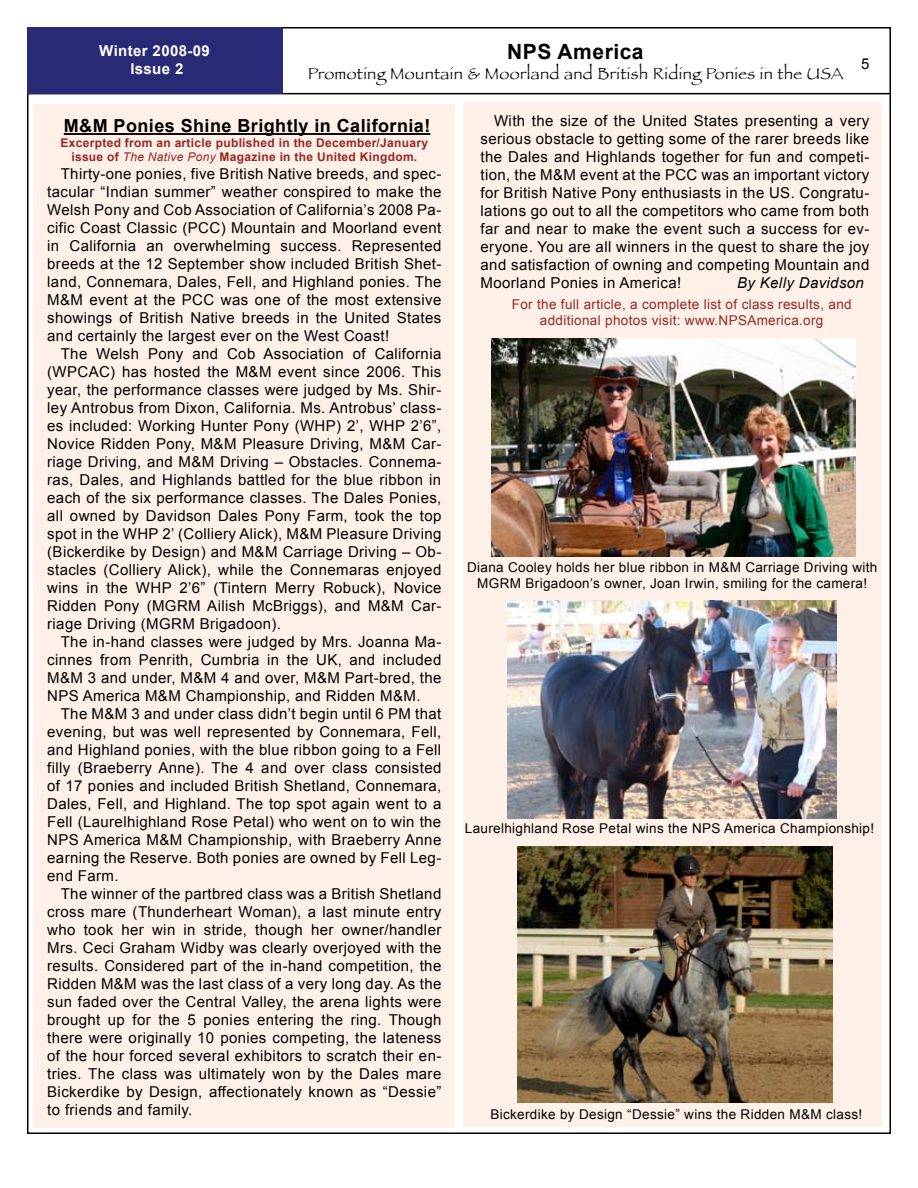
<style>
.page{position:relative;width:918px;height:1188px;background:#fff}
.page>*{position:absolute;margin:0;border:0;box-sizing:border-box;transform-origin:0 0}
.t1{font:700 21px "Arial";letter-spacing:.025em;color:#000}
.t2{font:700 18px "Arial";letter-spacing:.025em;color:#000}
.t3{font:16.5px "Papyrus";letter-spacing:.025em;color:#000}
.t4{font:15px/18px "Arial";letter-spacing:.025em;color:#000;text-align:justify}
.t5{font:700 15px/18px "Arial";letter-spacing:.025em;color:#fff;text-align:center}
.t6{font:italic 15px "Arial";letter-spacing:.025em;color:#000}
.t7{font:13.5px/16.2px "Arial";letter-spacing:.025em;color:#000;text-align:center}
.t8{font:13.5px/16.2px "Arial";letter-spacing:.025em;color:#962528;text-align:center}
.t9{font:700 12px/14.4px "Arial";letter-spacing:.025em;color:#962528;text-align:center}
.s1{font-weight:400;font-style:italic}
</style>
<div class="page">
<hr style="left:27px;top:93px;width:863px;height:1px;background:#000">
<div style="left:27px;top:27px;width:255px;height:66px;background:#292a76"></div>
<div style="left:34px;top:104px;width:421px;height:1023px;background:#fff1e7"></div>
<hr style="left:64px;top:133px;width:366px;height:2px;background:#000">
<div style="left:463px;top:103px;width:419px;height:1024px;background:#fff1e7"></div>
<img style="left:491px;top:339px;width:365px;height:217px">
<img style="left:508px;top:601px;width:329px;height:217px">
<img style="left:517px;top:846px;width:316px;height:257px">
<p class="t5" style="left:99px;top:42px;width:112px">Winter 2008-09<br>Issue 2</p>
<h1 class="t1" style="left:507px;top:40px;width:138px">NPS America</h1>
<p class="t3" style="left:308px;top:64px;width:537px">Promoting Mountain &amp; Moorland and British Riding Ponies in the USA</p>
<p class="t2" style="left:64px;top:116px;width:368px">M&amp;M Ponies Shine Brightly in California!</p>
<p class="t9" style="left:61px;top:135px;width:369px">Excerpted from an article published in the December/January issue of <span class="s1">The Native Pony</span> Magazine in the United Kingdom.</p>
<p class="t4" style="left:47px;top:165px;width:396px;text-indent:14px">Thirty-one ponies, five British Native breeds, and spec&shy;tacular “Indian summer” weather conspired to make the Welsh Pony and Cob Association of California’s 2008 Pa&shy;cific Coast Classic (PCC) Mountain and Moorland event in California an overwhelming success. Represented breeds at the 1 2 September show included British Shet&shy;land, Connemara, Dales, Fell, and Highland ponies. The M&amp;M event at the PCC was one of the most extensive showings of British Native breeds in the United States and certainly the largest ever on the West Coast!</p>
<p class="t4" style="left:47px;top:345px;width:396px;text-indent:14px">The Welsh Pony and Cob Association of California (WPCAC) has hosted the M&amp;M event since 2006. This year, the performance classes were judged by Ms. Shir&shy;ley Antrobus from Dixon, California. Ms. Antrobus’ class&shy;es included: Working Hunter Pony (WHP) 2’, WHP 2’6”, Novice Ridden Pony, M&amp;M Pleasure Driving, M&amp;M Car&shy;riage Driving, and M&amp;M Driving – Obstacles. Connema&shy;ras, Dales, and Highlands battled for the blue ribbon in each of the six performance classes. The Dales Ponies, all owned by Davidson Dales Pony Farm, took the top spot in the WHP 2’ (Colliery Alick), M&amp;M Pleasure Driving (Bickerdike by Design) and M&amp;M Carriage Driving – Ob&shy;stacles (Colliery Alick), while the Connemaras enjoyed wins in the WHP 2’6” (Tintern Merry Robuck), Novice Ridden Pony (MGRM Ailish McBriggs), and M&amp;M Car&shy;riage Driving (MGRM Brigadoon).</p>
<p class="t4" style="left:47px;top:633px;width:396px;text-indent:14px">The in-hand classes were judged by Mrs. Joanna Ma&shy;cinnes from Penrith, Cumbria in the UK, and included M&amp;M 3 and under, M&amp;M 4 and over, M&amp;M Part-bred, the NPS America M&amp;M Championship, and Ridden M&amp;M.</p>
<p class="t4" style="left:47px;top:705px;width:396px;text-indent:14px">The M&amp;M 3 and under class didn’t begin until 6 PM that evening, but was well represented by Connemara, Fell, and Highland ponies, with the blue ribbon going to a Fell filly (Braeberry Anne). The 4 and over class consisted of 1 7 ponies and included British Shetland, Connemara, Dales, Fell, and Highland. The top spot again went to a Fell (Laurelhighland Rose Petal) who went on to win the NPS America M&amp;M Championship, with Braeberry Anne earning the Reserve. Both ponies are owned by Fell Leg&shy;end Farm.</p>
<p class="t4" style="left:47px;top:885px;width:396px;text-indent:14px">The winner of the partbred class was a British Shetland cross mare (Thunderheart Woman), a last minute entry who took her win in stride, though her owner/handler Mrs. Ceci Graham Widby was clearly overjoyed with the results. Considered part of the in-hand competition, the Ridden M&amp;M was the last class of a very long day. As the sun faded over the Central Valley, the arena lights were brought up for the 5 ponies entering the ring. Though there were originally 1 0 ponies competing, the lateness of the hour forced several exhibitors to scratch their en&shy;tries. The class was ultimately won by the Dales mare Bickerdike by Design, affectionately known as “Dessie” to friends and family.</p>
<p class="t4" style="left:481px;top:111px;width:390px;text-indent:14px">With the size of the United States presenting a very serious obstacle to getting some of the rarer breeds like the Dales and Highlands together for fun and competi&shy;tion, the M&amp;M event at the PCC was an important victory for British Native Pony enthusiasts in the US. Congratu&shy;lations go out to all the competitors who came from both far and near to make the event such a success for ev&shy;eryone. You are all winners in the quest to share the joy and satisfaction of owning and competing Mountain and Moorland Ponies in America!</p>
<p class="t6" style="left:737px;top:274px;width:128px">By Kelly Davidson</p>
<p class="t8" style="left:512px;top:296px;width:341px">For the full article, a complete list of class results, and additional photos visit: www.NPSAmerica.org</p>
<p class="t7" style="left:467px;top:559px;width:412px">Diana Cooley holds her blue ribbon in M&amp;M Carriage Driving with<br>MGRM Brigadoon’s owner, Joan Irwin, smiling for the camera!</p>
<p class="t7" style="left:465px;top:820px;width:411px">Laurelhighland Rose Petal wins the NPS America Championship!</p>
<p class="t7" style="left:490px;top:1106px;width:373px">Bickerdike by Design “Dessie” wins the Ridden M&amp;M class!</p>
</div>
